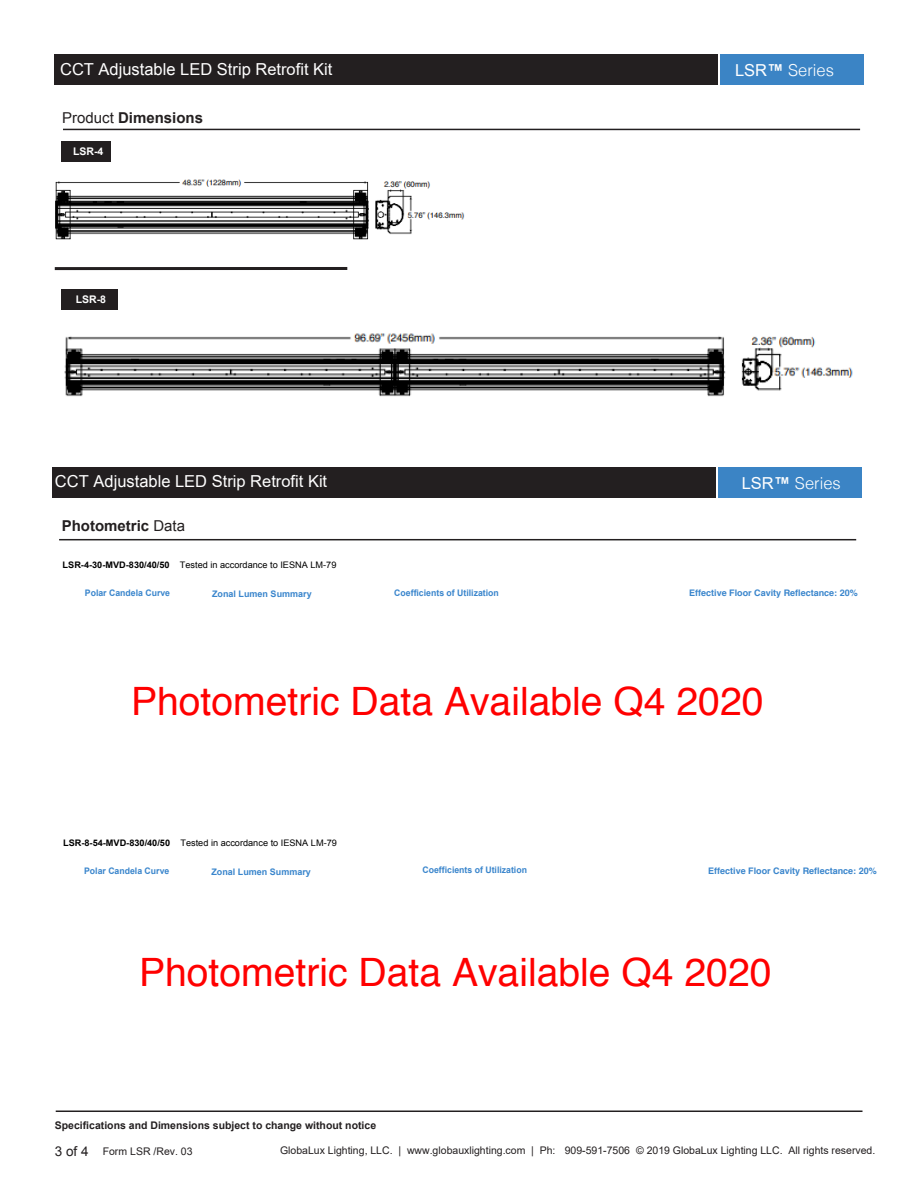
<style>
.page{position:relative;width:918px;height:1188px;background:#fff}
.page>*{position:absolute;margin:0;border:0;box-sizing:border-box;transform-origin:0 0}
.t1{font:39.15px "Helvetica";color:#f00}
.t2{font:16.5px "Arial";color:#fff}
.t3{font:300 16.5px "Helvetica";color:#fff}
.t4{font:700 15px "Arial";color:#231f20}
.t5{font:10.5px "Arial";color:#231f20}
.t6{font:700 10.5px "Arial";color:#231f20}
.t7{font:700 10.5px "Arial";color:#fff}
.t8{font:9px "Arial";color:#000}
.t9{font:700 9px "Arial";color:#3985cc}
.t10{font:700 9px "Helvetica";color:#3985cc}
.t11{font:700 9px "Arial";color:#3985cc}
.s1{font-family:"Arial";font-weight:400}
.s2{font-family:"Arial";font-weight:700}
.s3{font-weight:400}
.s4{font-weight:700}
.s5{font-size:13.5px}
</style>
<div class="page">
<hr style="left:63px;top:129px;width:797px;height:1px;background:#231f20">
<div style="left:61px;top:141px;width:50px;height:21px;background:#231f20"></div>
<div style="left:54px;top:54px;width:663px;height:30px;background:#231f20"></div>
<div style="left:721px;top:54px;width:143px;height:30px;background:#3b84c5"></div>
<div style="left:61px;top:289px;width:56px;height:21px;background:#231f20"></div>
<hr style="left:55px;top:267px;width:292px;height:3px;background:#231f20">
<hr style="left:56px;top:1111px;width:806px;height:1px;background:#231f20">
<hr style="left:59px;top:539px;width:797px;height:1px;background:#231f20">
<div style="left:52px;top:467px;width:663px;height:30px;background:#231f20"></div>
<div style="left:718px;top:467px;width:144px;height:30px;background:#3b84c5"></div>
<img style="left:55px;top:179px;width:410px;height:61px">
<img style="left:64px;top:333px;width:789px;height:64px">
<h2 class="t2" style="left:60px;top:58px;width:274px">CCT Adjustable LED Strip Retrofit Kit</h2>
<h2 class="t3" style="left:735px;top:57px;width:101px"><span class="s1">LSR</span><span class="s2">™</span> Series</h2>
<h3 class="t4" style="left:62px;top:108px;width:142px"><span class="s3">Product</span> Dimensions</h3>
<p class="t7" style="left:73px;top:144px;width:32px">LSR-4</p>
<p class="t7" style="left:76px;top:292px;width:32px">LSR-8</p>
<h2 class="t2" style="left:55px;top:471px;width:274px">CCT Adjustable LED Strip Retrofit Kit</h2>
<h2 class="t3" style="left:742px;top:469px;width:100px"><span class="s1">LSR</span><span class="s2">™</span> Series</h2>
<h3 class="t4" style="left:62px;top:515px;width:125px">Photometric <span class="s3">Data</span></h3>
<p class="t8" style="left:63px;top:559px;width:275px"><span class="s4">LSR-4-30-MVD-830/40/50</span> Tested in accordance to IESNA LM-79</p>
<p class="t11" style="left:85px;top:587px;width:87px">Polar Candela Curve</p>
<p class="t9" style="left:212px;top:588px;width:101px">Zonal Lumen Summary</p>
<p class="t9" style="left:394px;top:587px;width:106px">Coefficients of Utilization</p>
<p class="t10" style="left:689px;top:587px;width:170px">Effective Floor Cavity Reflectance: 20%</p>
<h1 class="t1" style="left:131px;top:671px;width:634px">Photometric Data Available Q4 2020</h1>
<p class="t8" style="left:63px;top:837px;width:275px"><span class="s4">LSR-8-54-MVD-830/40/50</span> Tested in accordance to IESNA LM-79</p>
<p class="t11" style="left:84px;top:865px;width:87px">Polar Candela Curve</p>
<p class="t9" style="left:211px;top:865px;width:101px">Zonal Lumen Summary</p>
<p class="t9" style="left:422px;top:864px;width:106px">Coefficients of Utilization</p>
<p class="t10" style="left:708px;top:865px;width:170px">Effective Floor Cavity Reflectance: 20%</p>
<h1 class="t1" style="left:139px;top:942px;width:634px">Photometric Data Available Q4 2020</h1>
<p class="t6" style="left:55px;top:1118px;width:323px">Specifications and Dimensions subject to change without notice</p>
<p class="t5" style="left:55px;top:1145px;width:139px"><span class="s5">3</span> <span class="s5">of 4</span> Form LSR /Rev. 03</p>
<p class="t5" style="left:280px;top:1144px;width:597px">GlobaLux Lighting, LLC. | www.globauxlighting.com | Ph: 909-591-7506 © 2019 GlobaLux Lighting LLC. All rights reserved.</p>
</div>
